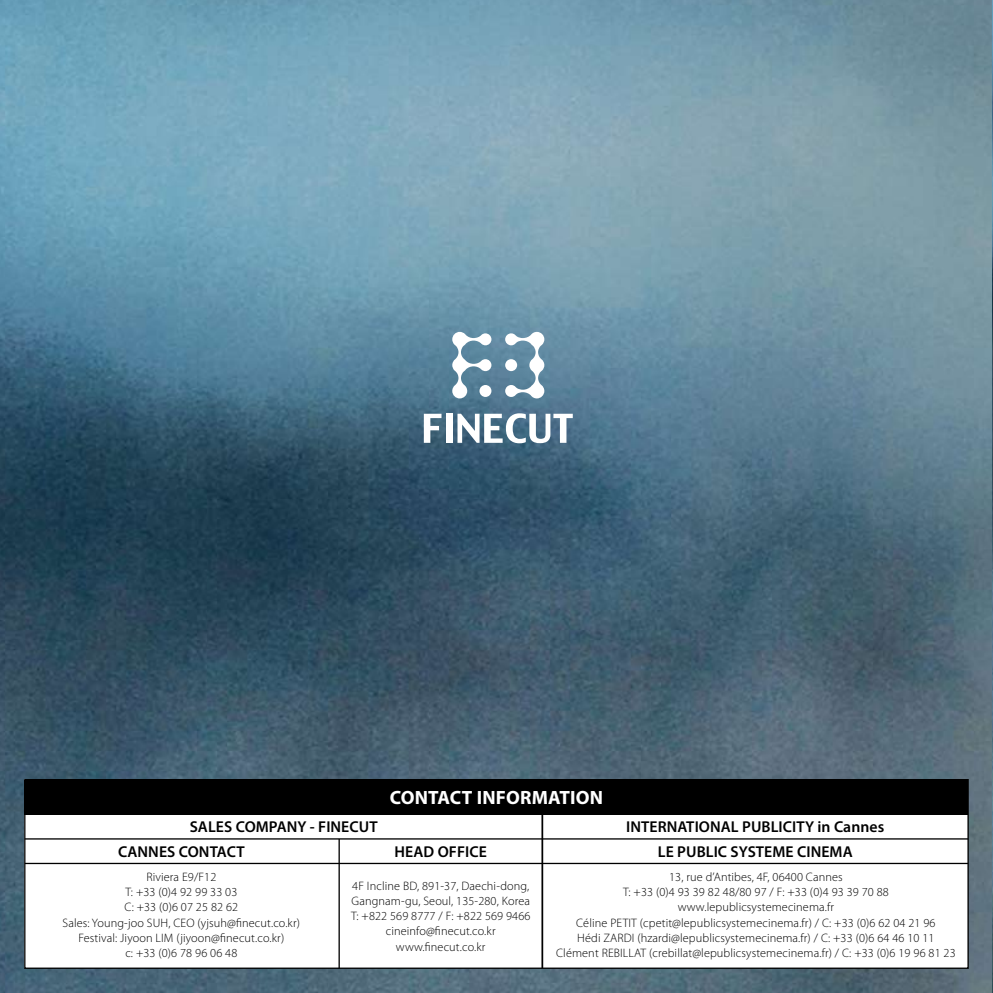
<style>
.page{position:relative;width:993px;height:993px;background:#fff}
.page>*{position:absolute;margin:0;border:0;box-sizing:border-box;transform-origin:0 0}
.t1{font:700 19.25px "Myriad Pro";letter-spacing:.01em;color:#fff}
.t2{font:600 15.75px/24.7px "Myriad Pro";letter-spacing:.005em;color:#000;text-align:center}
.t3{font:300 12.25px/15.2px "Myriad Pro";letter-spacing:.01em;color:#000;text-align:center}
</style>
<div class="page">
<img style="left:0;top:0;width:992px;height:992px">
<div style="left:25px;top:779px;width:942px;height:188px;background:#fff"></div>
<div style="left:25px;top:779px;width:942px;height:35px;background:#000"></div>
<hr style="left:338px;top:838px;width:2px;height:129px;background:#000">
<hr style="left:541px;top:814px;width:2px;height:153px;background:#000">
<hr style="left:25px;top:862px;width:942px;height:1px;background:#000">
<hr style="left:25px;top:838px;width:942px;height:1px;background:#000">
<svg style="left:423px;top:413px;width:18px;height:29px"></svg>
<div style="left:446px;top:413px;width:7px;height:29px;background:#fff"></div>
<svg style="left:457px;top:413px;width:115px;height:30px"></svg>
<svg style="left:452px;top:332px;width:39px;height:66px"></svg>
<svg style="left:505px;top:332px;width:39px;height:66px"></svg>
<img style="left:992px;top:0;width:1px;height:992px">
<p class="t2" style="left:190px;top:813px;width:189px">SALES COMPANY - FINECUT</p>
<h1 class="t1" style="left:389px;top:784px;width:215px">CONTACT INFORMATION</h1>
<p class="t2" style="left:118px;top:838px;width:128px">CANNES CONTACT</p>
<p class="t2" style="left:394px;top:838px;width:94px">HEAD OFFICE</p>
<p class="t2" style="left:626px;top:813px;width:259px">INTERNATIONAL PUBLICITY in Cannes<br>LE PUBLIC SYSTEME CINEMA</p>
<p class="t3" style="left:62px;top:869px;width:239px">Riviera E9/F12<br>T: +33 (0)4 92 99 33 03<br>C: +33 (0)6 07 25 82 62<br>Sales: Young-joo SUH, CEO (yjsuh@finecut.co.kr)<br>Festival: Jiyoon LIM (jiyoon@finecut.co.kr)<br>c: +33 (0)6 78 96 06 48</p>
<p class="t3" style="left:351px;top:877px;width:181px">4F Incline BD, 891-37, Daechi-dong,<br>Gangnam-gu, Seoul, 135-280, Korea<br>T: +822 569 8777 / F: +822 569 9466 cineinfo@finecut.co.kr www.finecut.co.kr</p>
<p class="t3" style="left:556px;top:869px;width:401px">13, rue d’Antibes, 4F, 06400 Cannes<br>T: +33 (0)4 93 39 82 48/80 97 / F: +33 (0)4 93 39 70 88 www.lepublicsystemecinema.fr<br>Céline PETIT (cpetit@lepublicsystemecinema.fr) / C: +33 (0)6 62 04 21 96<br>Hédi ZARDI (hzardi@lepublicsystemecinema.fr) / C: +33 (0)6 64 46 10 11<br>Clément REBILLAT (crebillat@lepublicsystemecinema.fr) / C: +33 (0)6 19 96 81 23</p>
</div>
